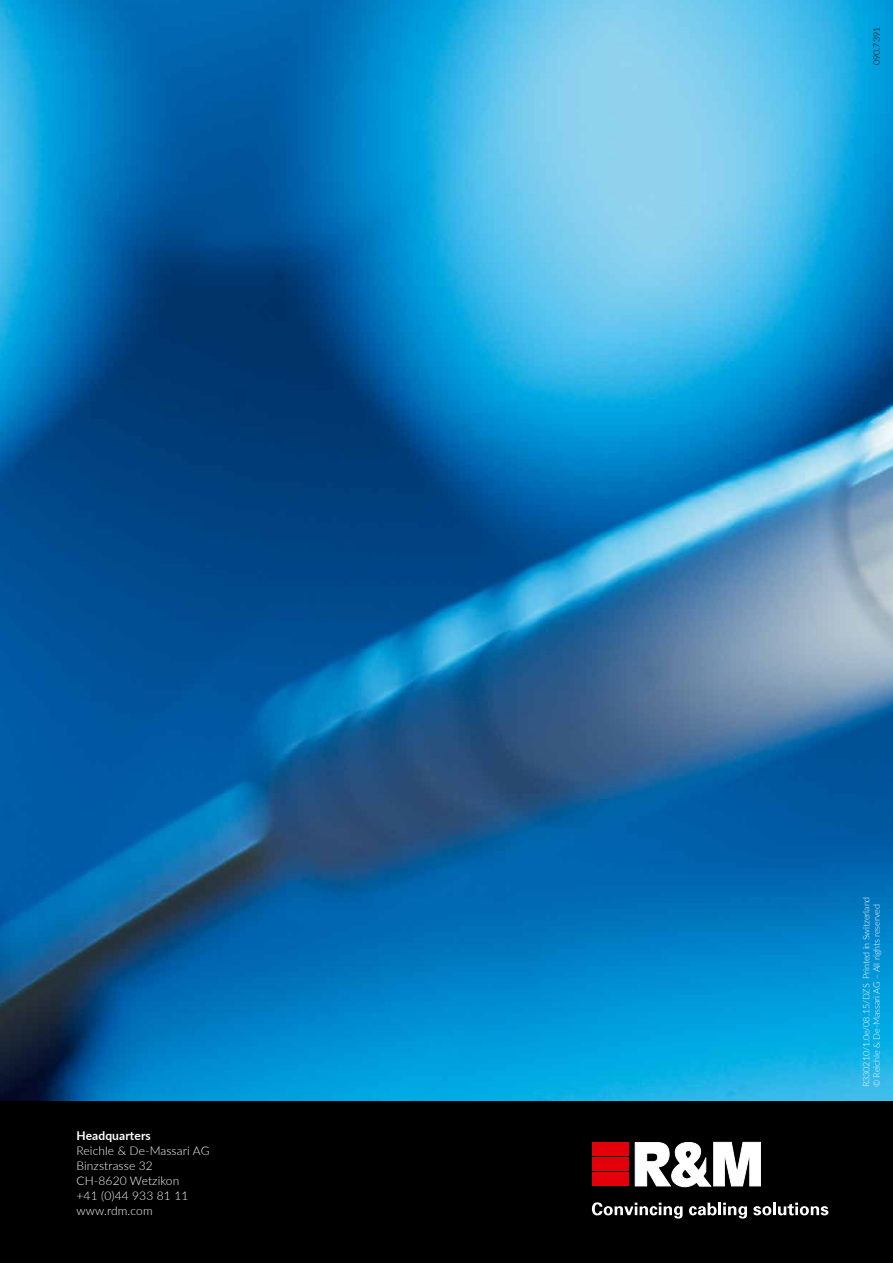
<style>
.page{position:relative;width:893px;height:1263px;background:#fff}
.page>*{position:absolute;margin:0;border:0;box-sizing:border-box;transform-origin:0 0}
.t1{font:300 12px/15px "Lato";letter-spacing:.01em;color:#fff}
.t2{font:700 12px "Lato";letter-spacing:.01em;color:#fff}
.t3{font:300 9px/10.5px "Lato";letter-spacing:-.01em;color:#fff}
.t4{font:300 9px "Lato";letter-spacing:-.01em;color:#000}
</style>
<div class="page">
<img style="left:0;top:0;width:893px;height:1101px">
<div style="left:0;top:1101px;width:893px;height:162px;background:#000"></div>
<svg style="left:635px;top:1142px;width:126px;height:45px"></svg>
<div style="left:592px;top:1157px;width:36px;height:14px;background:#e3000b"></div>
<div style="left:592px;top:1142px;width:36px;height:13px;background:#e3000b"></div>
<div style="left:592px;top:1173px;width:36px;height:13px;background:#e3000b"></div>
<svg style="left:592px;top:1202px;width:91px;height:16px"></svg>
<svg style="left:689px;top:1202px;width:58px;height:16px"></svg>
<svg style="left:753px;top:1202px;width:75px;height:13px"></svg>
<h1 class="t2" style="left:77px;top:1127px;width:76px">Headquarters</h1>
<h1 class="t1" style="left:77px;top:1143px;width:134px">Reichle &amp; De-Massari AG<br>Binzstrasse 32<br>CH-8620 Wetzikon<br>+41 (0)44 933 81 11 www.rdm.com</h1>
<p class="t4" style="left:870px;top:65px;width:40px;rotate:-90deg">090.7391</p>
<p class="t3" style="left:860px;top:1087px;width:192px;rotate:-90deg">R330210/1.0e/08.15/DZS Printed in Switzerland © Reichle &amp; De-Massari AG – All rights reserved</p>
</div>
